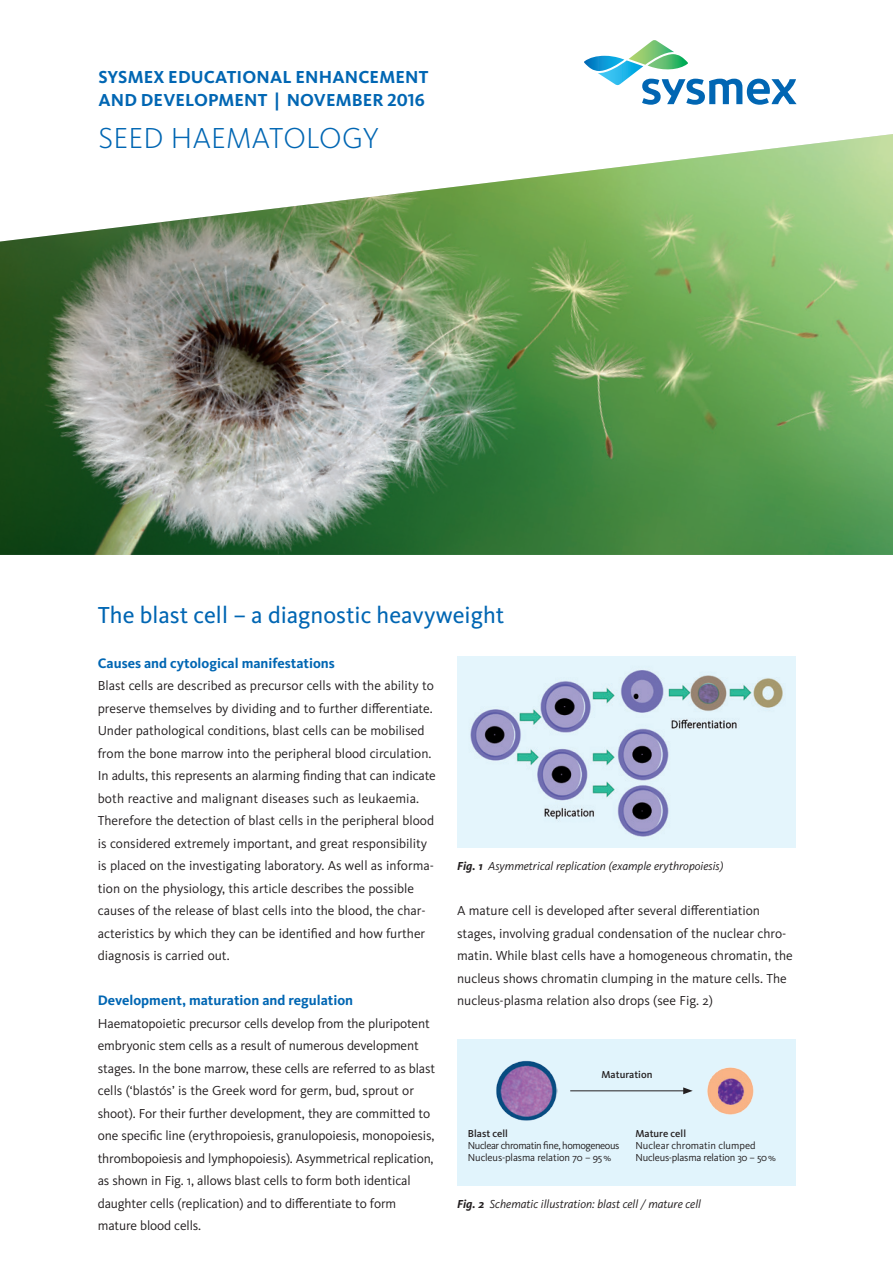
<style>
.page{position:relative;width:893px;height:1263px;background:#fff}
.page>*{position:absolute;margin:0;border:0;box-sizing:border-box;transform-origin:0 0}
.Headline_Kopf_20_28{font:300 30px "Kievit Pro";letter-spacing:.01em;color:#0166b3}
.Headline_16_19_book{font:24px "Kievit Pro";color:#0166b3}
.Department_12_15_bol{font:700 18px/22.5px "Kievit Pro";letter-spacing:.01em;color:#0166b3}
.Copy_9__15_regular{font:700 14.25px "Kievit Pro";color:#0166b3}
.Headline_9_5_15_bold{font:700 14.25px "Kievit Pro";color:#0166b3}
.Copy_9__15_regular-2{font:13.5px/22.5px "Kievit Pro";color:#231f20}
.BU_8_10_italic{font:italic 12px "Kievit Pro";color:#231f20}
.Grafiken_8_10_regula{font:10.5px/12px "Kievit Pro";letter-spacing:-.04em;color:#231f20}
.Grafiken_8_10_regula-2{font:10.5px "Kievit Pro";letter-spacing:-.02em;color:#231f20}
.Grafiken_8_10_regula-3{font:10.5px "Kievit Pro";color:#231f20}
.Grafiken_8_10_regula-4{font:500 10.5px "Kievit Pro";color:#231f20}
.Lauftext{font:500 10.5px "Kievit Pro";color:#231f20}
.s1{font-weight:700}
</style>
<div class="page">
<img style="left:0;top:134px;width:893px;height:421px">
<svg style="left:584px;top:40px;width:213px;height:65px"></svg>
<img style="left:457px;top:656px;width:338px;height:192px">
<div style="left:457px;top:1039px;width:338px;height:146px;background:#e1f4fc"></div>
<img style="left:496px;top:1060px;width:61px;height:61px">
<img style="left:707px;top:1067px;width:47px;height:48px">
<hr style="left:570px;top:1090px;width:116px;height:1px;background:#231f20">
<svg style="left:683px;top:1087px;width:10px;height:7px"></svg>
<p class="Department_12_15_bol" style="left:98px;top:66px;width:331px">SYSMEX EDUCATIONAL ENHANCEMENT<br>AND DEVELOPMENT | NOVEMBER 2016</p>
<p class="Headline_Kopf_20_28" style="left:98px;top:120px;width:282px">SEED HAEMATOLOGY</p>
<p class="Headline_16_19_book" style="left:98px;top:600px;width:408px">The blast cell – a diagnostic heavyweight</p>
<p class="Headline_9_5_15_bold" style="left:98px;top:654px;width:239px">Causes and cytological manifestations</p>
<p class="Copy_9__15_regular-2" style="left:98px;top:674px;width:340px">Blast cells are described as precursor cells with the ability to preserve themselves by dividing and to further differentiate.<br>Under pathological conditions, blast cells can be mobilised from the bone marrow into the peripheral blood circulation.<br>In adults, this represents an alarming finding that can indicate both reactive and malignant diseases such as leukaemia.<br>Therefore the detection of blast cells in the peripheral blood is considered extremely important, and great responsibility is placed on the investigating laboratory. As well as informa&shy;tion on the physiology, this article describes the possible causes of the release of blast cells into the blood, the char&shy;acteristics by which they can be identified and how further diagnosis is carried out.</p>
<p class="Copy_9__15_regular" style="left:98px;top:992px;width:257px">Development, maturation and regulation</p>
<p class="Copy_9__15_regular-2" style="left:98px;top:1012px;width:339px">Haematopoietic precursor cells develop from the pluripotent embryonic stem cells as a result of numerous development stages. In the bone marrow, these cells are referred to as blast cells (‘blastós’ is the Greek word for germ, bud, sprout or shoot). For their further development, they are committed to one specific line (erythropoiesis, granulopoiesis, monopoiesis, thrombopoiesis and lymphopoiesis). Asymmetrical replication, as shown in Fig. 1, allows blast cells to form both identical daughter cells (replication) and to differentiate to form mature blood cells.</p>
<p class="BU_8_10_italic" style="left:457px;top:859px;width:268px"><span class="s1">Fig. 1</span> Asymmetrical replication (example erythropoiesis)</p>
<p class="Copy_9__15_regular-2" style="left:457px;top:899px;width:337px">A mature cell is developed after several differentiation stages, involving gradual condensation of the nuclear chro&shy;matin. While blast cells have a homogeneous chromatin, the nucleus shows chromatin clumping in the mature cells. The nucleus-plasma relation also drops (see Fig. 2)</p>
<p class="Lauftext" style="left:601px;top:1068px;width:52px">Maturation</p>
<p class="Grafiken_8_10_regula-4" style="left:468px;top:1127px;width:41px">Blast cell</p>
<p class="Grafiken_8_10_regula" style="left:468px;top:1139px;width:153px">Nuclear chromatin fine, homogeneous<br>Nucleus-plasma relation 70 – 95%</p>
<p class="Grafiken_8_10_regula-4" style="left:635px;top:1127px;width:52px">Mature cell</p>
<p class="Grafiken_8_10_regula-3" style="left:635px;top:1139px;width:122px">Nuclear chromatin clumped</p>
<p class="Grafiken_8_10_regula-2" style="left:635px;top:1151px;width:142px">Nucleus-plasma relation 30 – 50%</p>
<p class="BU_8_10_italic" style="left:457px;top:1196px;width:245px"><span class="s1">Fig. 2</span> Schematic illustration: blast cell / mature cell</p>
</div>
